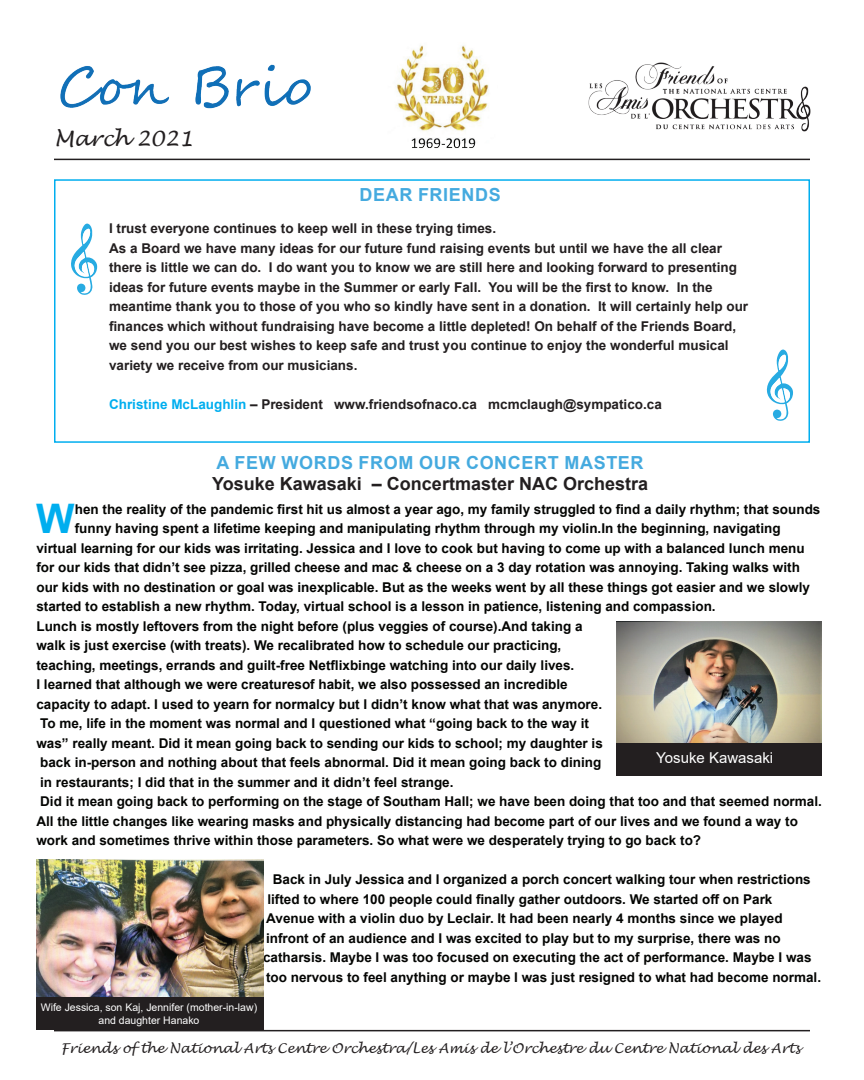
<style>
.page{position:relative;width:864px;height:1080px;background:#fff}
.page>*{position:absolute;margin:0;border:0;box-sizing:border-box;transform-origin:0 0}
.t1{font:700 40.8px "Arial";color:#00aeef}
.t2{font:italic 21px "Lucida Handwriting";color:#231f20}
.t3{font:700 18px "Arial";letter-spacing:.035em;color:#45aadf}
.t4{font:700 18px "Arial";color:#231f20}
.t5{font:15px "Arial";color:#fff}
.t6{font:700 13.5px "Arial";color:#040503}
.t7{font:700 13.5px/19.5px "Arial";color:#231f20}
.t8{font:italic 13.5px "Lucida Handwriting";color:#231f20}
.t9{font:10.5px/12.6px "Arial";color:#fff;text-align:center}
.s1{color:#00aeef}
</style>
<div class="page">
<hr style="left:54px;top:1030px;width:756px;height:1px;background:#231f20">
<hr style="left:54px;top:159px;width:756px;height:1px;background:#231f20">
<img style="left:60px;top:45px;width:751px;height:103px">
<svg style="left:71px;top:223px;width:26px;height:72px"></svg>
<svg style="left:767px;top:349px;width:26px;height:72px"></svg>
<div style="left:54px;top:179px;width:756px;height:264px;border:2px solid #00aeef"></div>
<img style="left:616px;top:621px;width:206px;height:122px">
<div style="left:616px;top:743px;width:206px;height:32px;background:#231f20"></div>
<img style="left:36px;top:859px;width:228px;height:138px">
<div style="left:36px;top:997px;width:228px;height:33px;background:#231f20"></div>
<h2 class="t2" style="left:54px;top:126px;width:141px">March 2021</h2>
<h3 class="t3" style="left:359px;top:182px;width:143px">DEAR FRIENDS</h3>
<p class="t7" style="left:109px;top:219px;width:641px">I trust everyone continues to keep well in these trying times.<br>As a Board we have many ideas for our future fund raising events but until we have the all clear there is little we can do. I do want you to know we are still here and looking forward to presenting ideas for future events maybe in the Summer or early Fall. You will be the first to know. In the meantime thank you to those of you who so kindly have sent in a donation. It will certainly help our finances which without fundraising have become a little depleted! On behalf of the Friends Board, we send you our best wishes to keep safe and trust you continue to enjoy the wonderful musical variety we receive from our musicians.</p>
<p class="t7" style="left:109px;top:394px;width:554px"><span class="s1">Christine McLaughlin</span> – President www.friendsofnaco.ca mcmclaugh@sympatico.ca</p>
<h3 class="t3" style="left:217px;top:450px;width:428px">A FEW WORDS FROM OUR CONCERT MASTER</h3>
<h3 class="t4" style="left:212px;top:471px;width:437px">Yosuke Kawasaki – Concertmaster NAC Orchestra</h3>
<h1 class="t1" style="left:36px;top:490px;width:40px">W</h1>
<p class="t6" style="left:75px;top:499px;width:747px">hen the reality of the pandemic first hit us almost a year ago, my family struggled to find a daily rhythm; that sounds</p>
<p class="t6" style="left:75px;top:519px;width:707px">funny having spent a lifetime keeping and manipulating rhythm through my violin.In the beginning, navigating</p>
<p class="t6" style="left:36px;top:538px;width:770px">virtual learning for our kids was irritating. Jessica and I love to cook but having to come up with a balanced lunch menu</p>
<p class="t6" style="left:36px;top:558px;width:765px">for our kids that didn’t see pizza, grilled cheese and mac &amp; cheese on a 3 day rotation was annoying. Taking walks with</p>
<p class="t6" style="left:36px;top:577px;width:775px">our kids with no destination or goal was inexplicable. But as the weeks went by all these things got easier and we slowly</p>
<p class="t6" style="left:36px;top:597px;width:681px">started to establish a new rhythm. Today, virtual school is a lesson in patience, listening and compassion.</p>
<p class="t6" style="left:36px;top:616px;width:548px">Lunch is mostly leftovers from the night before (plus veggies of course).And taking a</p>
<p class="t6" style="left:36px;top:636px;width:526px">walk is just exercise (with treats). We recalibrated how to schedule our practicing,</p>
<p class="t6" style="left:36px;top:655px;width:539px">teaching, meetings, errands and guilt-free Netflixbinge watching into our daily lives.</p>
<p class="t6" style="left:36px;top:675px;width:533px">I learned that although we were creaturesof habit, we also possessed an incredible</p>
<p class="t6" style="left:36px;top:694px;width:567px">capacity to adapt. I used to yearn for normalcy but I didn’t know what that was anymore.</p>
<p class="t6" style="left:40px;top:714px;width:550px">To me, life in the moment was normal and I questioned what “going back to the way it</p>
<p class="t6" style="left:36px;top:733px;width:568px">was” really meant. Did it mean going back to sending our kids to school; my daughter is</p>
<p class="t6" style="left:40px;top:753px;width:563px">back in-person and nothing about that feels abnormal. Did it mean going back to dining</p>
<p class="t6" style="left:40px;top:772px;width:415px">in restaurants; I did that in the summer and it didn’t feel strange.</p>
<p class="t6" style="left:40px;top:792px;width:783px">Did it mean going back to performing on the stage of Southam Hall; we have been doing that too and that seemed normal.</p>
<p class="t6" style="left:36px;top:811px;width:763px">All the little changes like wearing masks and physically distancing had become part of our lives and we found a way to</p>
<p class="t6" style="left:36px;top:831px;width:666px">work and sometimes thrive within those parameters. So what were we desperately trying to go back to?</p>
<p class="t6" style="left:273px;top:870px;width:539px">Back in July Jessica and I organized a porch concert walking tour when restrictions</p>
<p class="t6" style="left:267px;top:889px;width:506px">lifted to where 100 people could finally gather outdoors. We started off on Park</p>
<p class="t6" style="left:266px;top:909px;width:518px">Avenue with a violin duo by Leclair. It had been nearly 4 months since we played</p>
<p class="t6" style="left:266px;top:928px;width:516px">infront of an audience and I was excited to play but to my surprise, there was no</p>
<p class="t6" style="left:263px;top:948px;width:550px">catharsis. Maybe I was too focused on executing the act of performance. Maybe I was</p>
<p class="t6" style="left:266px;top:967px;width:557px">too nervous to feel anything or maybe I was just resigned to what had become normal.</p>
<p class="t5" style="left:656px;top:748px;width:119px">Yosuke Kawasaki</p>
<p class="t9" style="left:41px;top:1001px;width:218px">Wife Jessica, son Kaj, Jennifer (mother-in-law) and daughter Hanako</p>
<p class="t8" style="left:61px;top:1040px;width:741px">Friends of the National Arts Centre Orchestra/Les Amis de l’Orchestre du Centre National des Arts</p>
</div>
